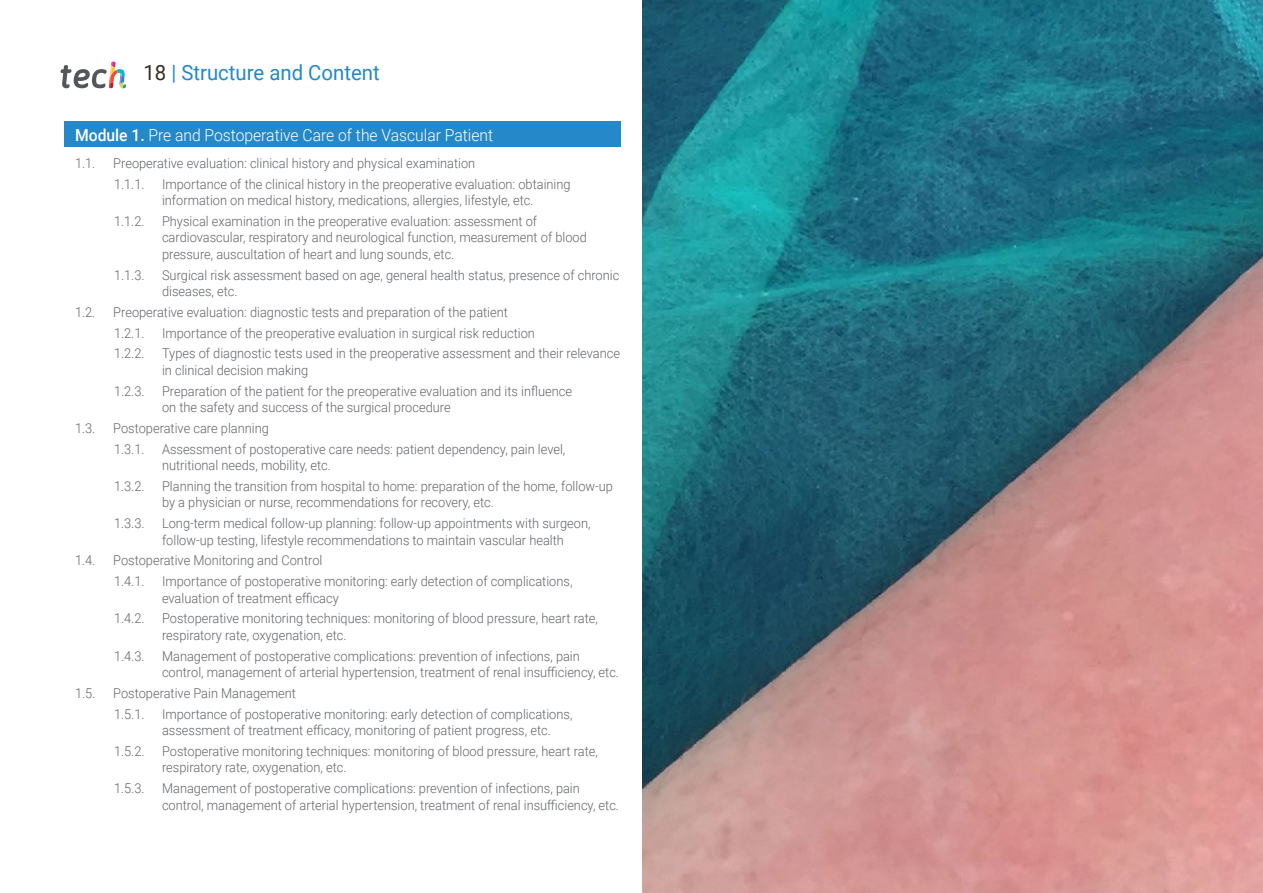
<style>
.page{position:relative;width:1263px;height:893px;background:#fff}
.page>*{position:absolute;margin:0;border:0;box-sizing:border-box;transform-origin:0 0}
.t1{font:21px "Roboto";color:#2488c9}
.t2{font:300 16.5px "Roboto";color:#fff;scale:.95 1}
.t3{font:300 13.5px/16.5px "Roboto";color:#61646a;scale:.95 1}
.s1{color:#312e20}
.s2{font-weight:500}
</style>
<div class="page">
<img style="left:642px;top:0;width:621px;height:893px">
<svg style="left:61px;top:62px;width:65px;height:27px"></svg>
<div style="left:64px;top:122px;width:557px;height:25px;background:#2488c9"></div>
<h1 class="t1" style="left:144px;top:57px;width:238px"><span class="s1">18</span> | Structure and Content</h1>
<p class="t2" style="left:75px;top:123px;width:442px"><span class="s2">Module 1.</span> Pre and Postoperative Care of the Vascular Patient</p>
<p class="t3" style="left:75px;top:154px;width:23px">1.1.</p>
<p class="t3" style="left:113px;top:152px;width:383px;line-height:20.7px">Preoperative evaluation: clinical history and physical examination<br>1.1.1.</p>
<p class="t3" style="left:162px;top:175px;width:432px">Importance of the clinical history in the preoperative evaluation: obtaining information on medical history, medications, allergies, lifestyle, etc.</p>
<p class="t3" style="left:114px;top:212px;width:34px">1.1.2.</p>
<p class="t3" style="left:162px;top:212px;width:449px">Physical examination in the preoperative evaluation: assessment of cardiovascular, respiratory and neurological function, measurement of blood pressure, auscultation of heart and lung sounds, etc.</p>
<p class="t3" style="left:114px;top:266px;width:34px">1.1.3.</p>
<p class="t3" style="left:162px;top:266px;width:483px">Surgical risk assessment based on age, general health status, presence of chronic diseases, etc.</p>
<p class="t3" style="left:75px;top:303px;width:23px">1.2.</p>
<p class="t3" style="left:113px;top:301px;width:417px;line-height:20.7px">Preoperative evaluation: diagnostic tests and preparation of the patient<br>1.2.1.</p>
<p class="t3" style="left:162px;top:324px;width:394px">Importance of the preoperative evaluation in surgical risk reduction</p>
<p class="t3" style="left:114px;top:345px;width:34px">1.2.2.</p>
<p class="t3" style="left:162px;top:345px;width:484px">Types of diagnostic tests used in the preoperative assessment and their relevance in clinical decision making</p>
<p class="t3" style="left:114px;top:382px;width:34px">1.2.3.</p>
<p class="t3" style="left:162px;top:382px;width:433px">Preparation of the patient for the preoperative evaluation and its influence on the safety and success of the surgical procedure</p>
<p class="t3" style="left:75px;top:419px;width:23px">1.3.</p>
<p class="t3" style="left:113px;top:417px;width:165px;line-height:20.7px">Postoperative care planning<br>1.3.1.</p>
<p class="t3" style="left:162px;top:440px;width:426px">Assessment of postoperative care needs: patient dependency, pain level, nutritional needs, mobility, etc.</p>
<p class="t3" style="left:114px;top:477px;width:34px">1.3.2.</p>
<p class="t3" style="left:162px;top:477px;width:476px">Planning the transition from hospital to home: preparation of the home, follow-up by a physician or nurse, recommendations for recovery, etc.</p>
<p class="t3" style="left:114px;top:515px;width:34px">1.3.3.</p>
<p class="t3" style="left:162px;top:515px;width:453px">Long-term medical follow-up planning: follow-up appointments with surgeon, follow-up testing, lifestyle recommendations to maintain vascular health</p>
<p class="t3" style="left:75px;top:552px;width:23px">1.4.</p>
<p class="t3" style="left:113px;top:550px;width:222px;line-height:20.7px">Postoperative Monitoring and Control<br>1.4.1.</p>
<p class="t3" style="left:162px;top:573px;width:433px">Importance of postoperative monitoring: early detection of complications, evaluation of treatment efficacy</p>
<p class="t3" style="left:114px;top:610px;width:34px">1.4.2.</p>
<p class="t3" style="left:162px;top:610px;width:460px">Postoperative monitoring techniques: monitoring of blood pressure, heart rate, respiratory rate, oxygenation, etc.</p>
<p class="t3" style="left:114px;top:647px;width:34px">1.4.3.</p>
<p class="t3" style="left:162px;top:647px;width:482px">Management of postoperative complications: prevention of infections, pain control, management of arterial hypertension, treatment of renal insufficiency, etc.</p>
<p class="t3" style="left:75px;top:684px;width:23px">1.5.</p>
<p class="t3" style="left:113px;top:682px;width:194px;line-height:20.7px">Postoperative Pain Management<br>1.5.1.</p>
<p class="t3" style="left:162px;top:705px;width:433px">Importance of postoperative monitoring: early detection of complications, assessment of treatment efficacy, monitoring of patient progress, etc.</p>
<p class="t3" style="left:114px;top:742px;width:34px">1.5.2.</p>
<p class="t3" style="left:162px;top:742px;width:460px">Postoperative monitoring techniques: monitoring of blood pressure, heart rate, respiratory rate, oxygenation, etc.</p>
<p class="t3" style="left:114px;top:780px;width:34px">1.5.3.</p>
<p class="t3" style="left:162px;top:780px;width:482px">Management of postoperative complications: prevention of infections, pain control, management of arterial hypertension, treatment of renal insufficiency, etc.</p>
</div>
